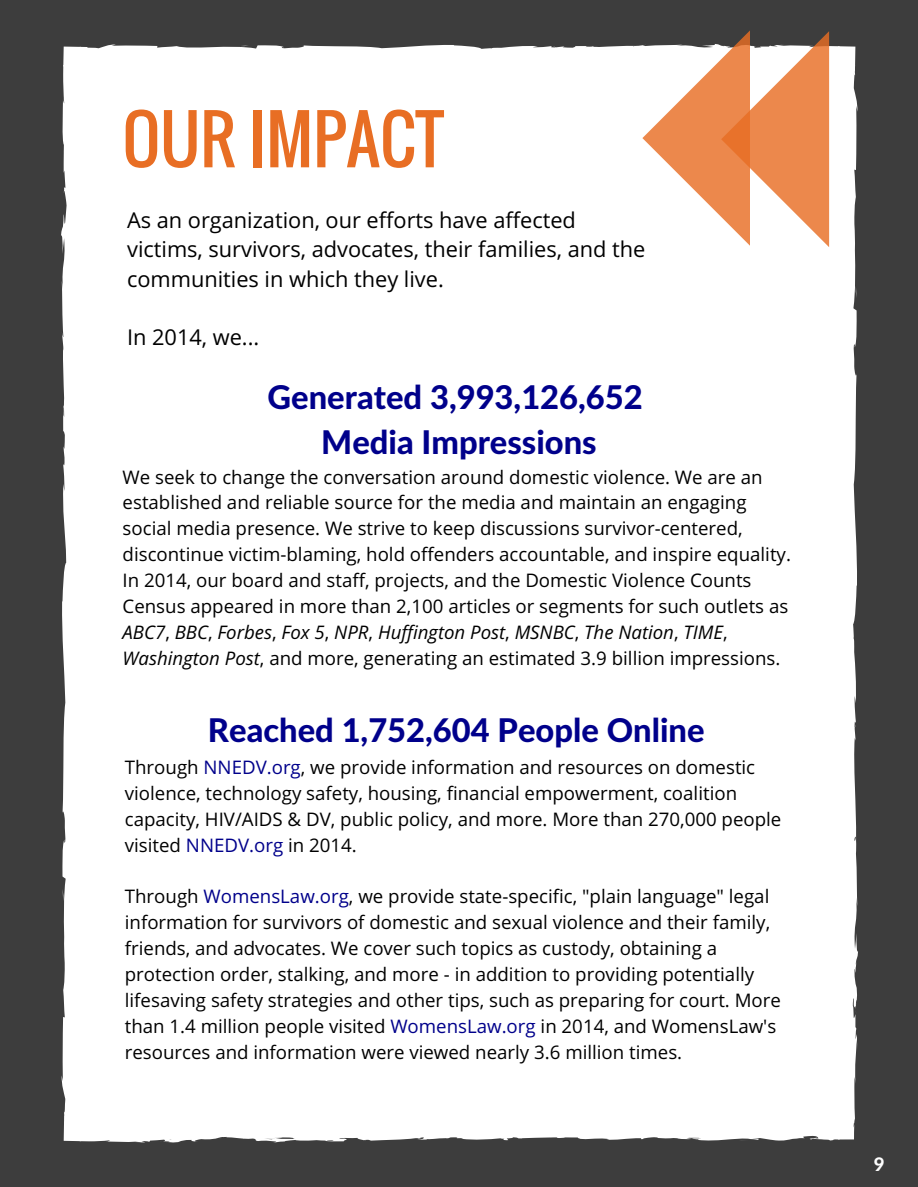
<style>
.page{position:relative;width:918px;height:1187px;background:#fff}
.page>*{position:absolute;margin:0;border:0;box-sizing:border-box;transform-origin:0 0}
.t1{font:65.4px "Oswald";color:#e86e24}
.t2{font:800 32.7px/45px "Lato";color:#00008b;text-align:center}
.t3{font:21.75px/29.2px "Open Sans";color:#000}
.t4{font:18.75px/25.8px "Open Sans";color:#000}
.t5{font:800 18.75px "Lato";color:#fff}
.s1{font-style:italic}
.s2{color:#00008b}
</style>
<div class="page">
<div style="left:0;top:0;width:918px;height:1186px;background:#3d3d3d"></div>
<div style="left:61px;top:30px;width:797px;height:1113px;background:#fff"></div>
<h1 class="t1" style="left:123px;top:89px;width:323px">OUR IMPACT</h1>
<p class="t3" style="left:127px;top:205px;width:520px">As an organization, our efforts have affected victims, survivors, advocates, their families, and the communities in which they live.</p>
<p class="t3" style="left:127px;top:322px;width:134px">In 2014, we...</p>
<h2 class="t2" style="left:268px;top:374px;width:377px">Generated 3,993,126,652<br>Media Impressions</h2>
<p class="t4" style="left:123px;top:463px;width:670px">We seek to change the conversation around domestic violence. We are an established and reliable source for the media and maintain an engaging social media presence. We strive to keep discussions survivor-centered, discontinue victim-blaming, hold offenders accountable, and inspire equality.<br>In 2014, our board and staff, projects, and the Domestic Violence Counts Census appeared in more than 2,100 articles or segments for such outlets as <span class="s1">ABC7</span>, <span class="s1">BBC</span>, <span class="s1">Forbes</span>, <span class="s1">Fox 5</span>, <span class="s1">NPR</span>, <span class="s1">Huffington Post</span>, <span class="s1">MSNBC</span>, <span class="s1">The Nation</span>, <span class="s1">TIME</span>, <span class="s1">Washington Post</span>, and more, generating an estimated 3.9 billion impressions.</p>
<h2 class="t2" style="left:208px;top:707px;width:498px">Reached 1,752,604 People Online</h2>
<p class="t4" style="left:125px;top:753px;width:658px">Through <span class="s2">NNEDV.org</span>, we provide information and resources on domestic violence, technology safety, housing, financial empowerment, coalition capacity, HIV/AIDS &amp; DV, public policy, and more. More than 270,000 people visited <span class="s2">NNEDV.org</span> in 2014.</p>
<p class="t4" style="left:125px;top:883px;width:658px">Through <span class="s2">WomensLaw.org</span>, we provide state-specific, "plain language" legal information for survivors of domestic and sexual violence and their family, friends, and advocates. We cover such topics as custody, obtaining a protection order, stalking, and more - in addition to providing potentially lifesaving safety strategies and other tips, such as preparing for court. More than 1.4 million people visited <span class="s2">WomensLaw.org</span> in 2014, and WomensLaw's resources and information were viewed nearly 3.6 million times.</p>
<p class="t5" style="left:874px;top:1152px;width:12px">9</p>
</div>
